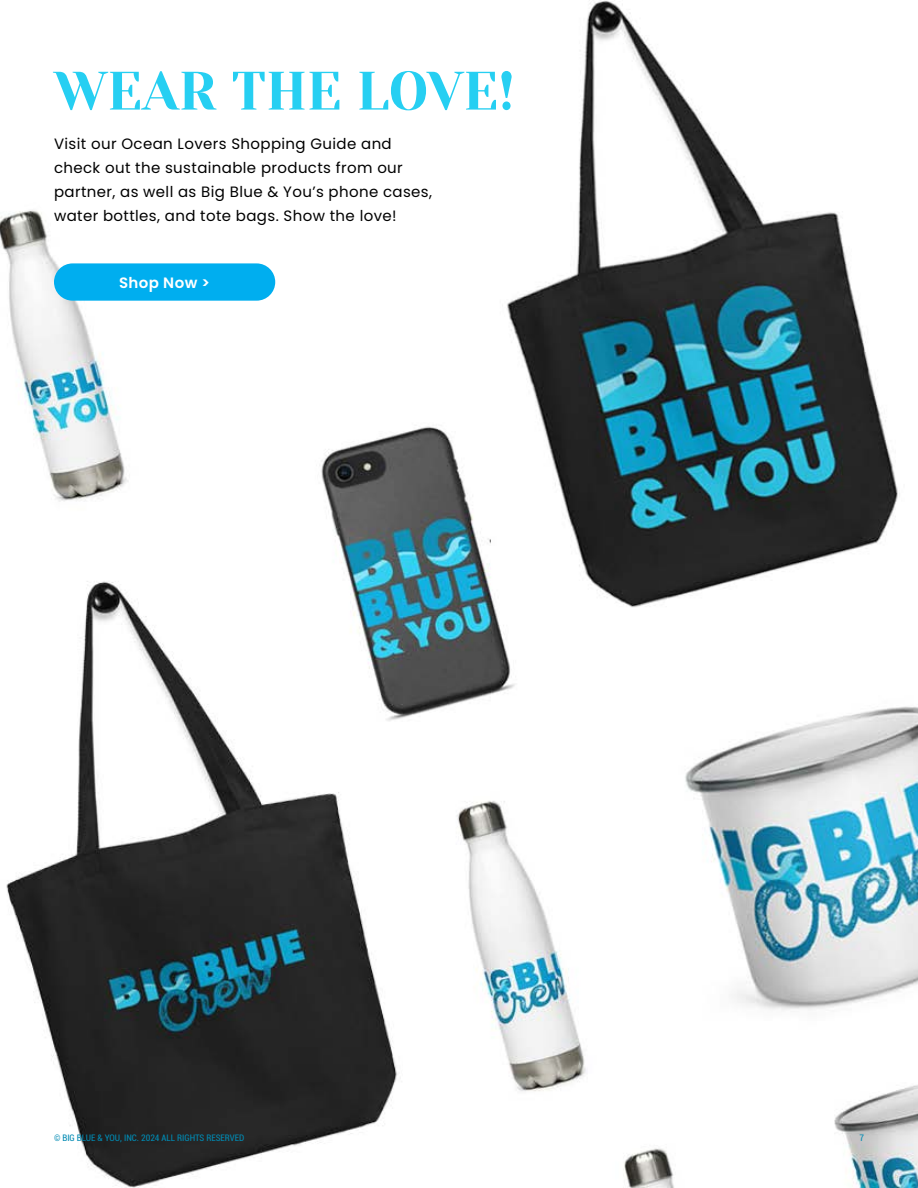
<style>
.page{position:relative;width:918px;height:1188px;background:#fff}
.page>*{position:absolute;margin:0;border:0;box-sizing:border-box;transform-origin:0 0}
.t1{font:54px "Yeseva One";color:#26cff2}
.t2{font:15px/24px "Poppins";letter-spacing:.025em;color:#000}
.t3{font:600 15px "Poppins";letter-spacing:.025em;color:#fff}
.t4{font:condensed 9px "Roboto";color:#008ab3}
</style>
<div class="page">
<img style="left:6px;top:0;width:912px;height:1188px">
<svg style="left:0;top:0;width:540px;height:456px"></svg>
<div style="left:54px;top:263px;width:221px;height:38px;background:#00aeef;border-radius:19px"></div>
<h1 class="t1" style="left:54px;top:51px;width:462px">WEAR THE LOVE!</h1>
<p class="t2" style="left:54px;top:132px;width:380px">Visit our Ocean Lovers Shopping Guide and check out the sustainable products from our partner, as well as Big Blue &amp; You’s phone cases, water bottles, and tote bags. Show the love!</p>
<p class="t3" style="left:119px;top:274px;width:93px">Shop Now &gt;</p>
<p class="t4" style="left:54px;top:1131px;width:192px">© BIG BLUE &amp; YOU, INC. 2024 ALL RIGHTS RESERVED</p>
<p class="t4" style="left:859px;top:1131px;width:6px">7</p>
</div>
